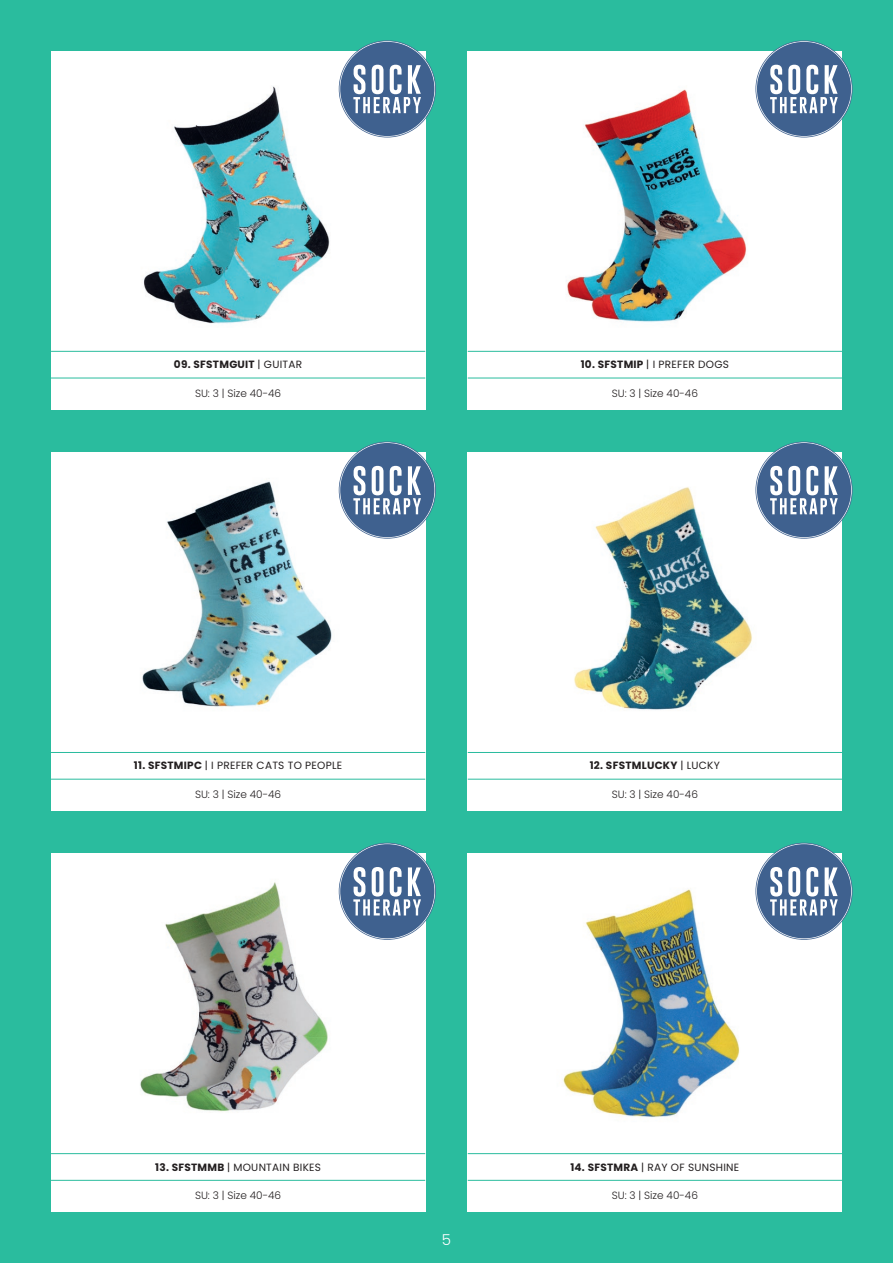
<style>
.page{position:relative;width:893px;height:1263px;background:#2abc9e}
.page>*{position:absolute;margin:0;border:0;box-sizing:border-box;transform-origin:0 0}
.t1{font:300 15px "Poppins";color:#fff}
.t2{font:10.5px "Poppins";letter-spacing:.025em;color:#231f20}
.t3{font:300 10.5px "Poppins";color:#231f20}
.t4{font:700 10.5px "Poppins";letter-spacing:.025em;color:#231f20}
.s1{font-weight:400}
.s2{font-weight:700}
</style>
<div class="page">
<div style="left:51px;top:51px;width:374px;height:359px;background:#fff"></div>
<div style="left:468px;top:51px;width:374px;height:359px;background:#fff"></div>
<div style="left:51px;top:452px;width:374px;height:359px;background:#fff"></div>
<div style="left:468px;top:452px;width:374px;height:359px;background:#fff"></div>
<div style="left:51px;top:853px;width:374px;height:359px;background:#fff"></div>
<div style="left:468px;top:853px;width:374px;height:359px;background:#fff"></div>
<img style="left:143px;top:85px;width:244px;height:239px">
<img style="left:566px;top:89px;width:238px;height:233px">
<img style="left:142px;top:481px;width:197px;height:226px">
<img style="left:574px;top:487px;width:178px;height:223px">
<img style="left:140px;top:882px;width:199px;height:230px">
<img style="left:563px;top:888px;width:177px;height:230px">
<svg style="left:339px;top:843px;width:97px;height:97px"></svg>
<svg style="left:755px;top:843px;width:98px;height:97px"></svg>
<svg style="left:339px;top:441px;width:97px;height:98px"></svg>
<svg style="left:755px;top:441px;width:98px;height:98px"></svg>
<svg style="left:755px;top:40px;width:98px;height:97px"></svg>
<svg style="left:339px;top:40px;width:97px;height:97px"></svg>
<hr style="left:468px;top:1153px;width:374px;height:1px;background:#2abc9e">
<hr style="left:468px;top:1180px;width:374px;height:1px;background:#2abc9e">
<hr style="left:468px;top:752px;width:374px;height:1px;background:#2abc9e">
<hr style="left:468px;top:779px;width:374px;height:1px;background:#2abc9e">
<hr style="left:468px;top:351px;width:374px;height:1px;background:#2abc9e">
<hr style="left:468px;top:378px;width:374px;height:1px;background:#2abc9e">
<hr style="left:51px;top:1153px;width:374px;height:1px;background:#2abc9e">
<hr style="left:51px;top:1180px;width:374px;height:1px;background:#2abc9e">
<hr style="left:51px;top:752px;width:374px;height:1px;background:#2abc9e">
<hr style="left:51px;top:779px;width:374px;height:1px;background:#2abc9e">
<hr style="left:51px;top:351px;width:374px;height:1px;background:#2abc9e">
<hr style="left:51px;top:378px;width:374px;height:1px;background:#2abc9e">
<p class="t4" style="left:174px;top:358px;width:130px">09. SFSTMGUIT <span class="s1">| GUITAR</span></p>
<p class="t3" style="left:195px;top:387px;width:88px">SU: 3 | Size 40-46</p>
<p class="t2" style="left:581px;top:358px;width:150px"><span class="s2">10. SFSTMIP</span> | I PREFER DOGS</p>
<p class="t3" style="left:612px;top:387px;width:88px">SU: 3 | Size 40-46</p>
<p class="t2" style="left:134px;top:760px;width:210px"><span class="s2">11. SFSTMIPC</span> | I PREFER CATS TO PEOPLE</p>
<p class="t3" style="left:195px;top:788px;width:88px">SU: 3 | Size 40-46</p>
<p class="t4" style="left:590px;top:760px;width:132px">12. SFSTMLUCKY <span class="s1">| LUCKY</span></p>
<p class="t3" style="left:612px;top:788px;width:88px">SU: 3 | Size 40-46</p>
<p class="t2" style="left:155px;top:1161px;width:167px"><span class="s2">13. SFSTMMB</span> | MOUNTAIN BIKES</p>
<p class="t3" style="left:195px;top:1189px;width:88px">SU: 3 | Size 40-46</p>
<h1 class="t1" style="left:442px;top:1231px;width:11px">5</h1>
<p class="t2" style="left:570px;top:1161px;width:170px"><span class="s2">14. SFSTMRA</span> | RAY OF SUNSHINE</p>
<p class="t3" style="left:612px;top:1189px;width:88px">SU: 3 | Size 40-46</p>
</div>
